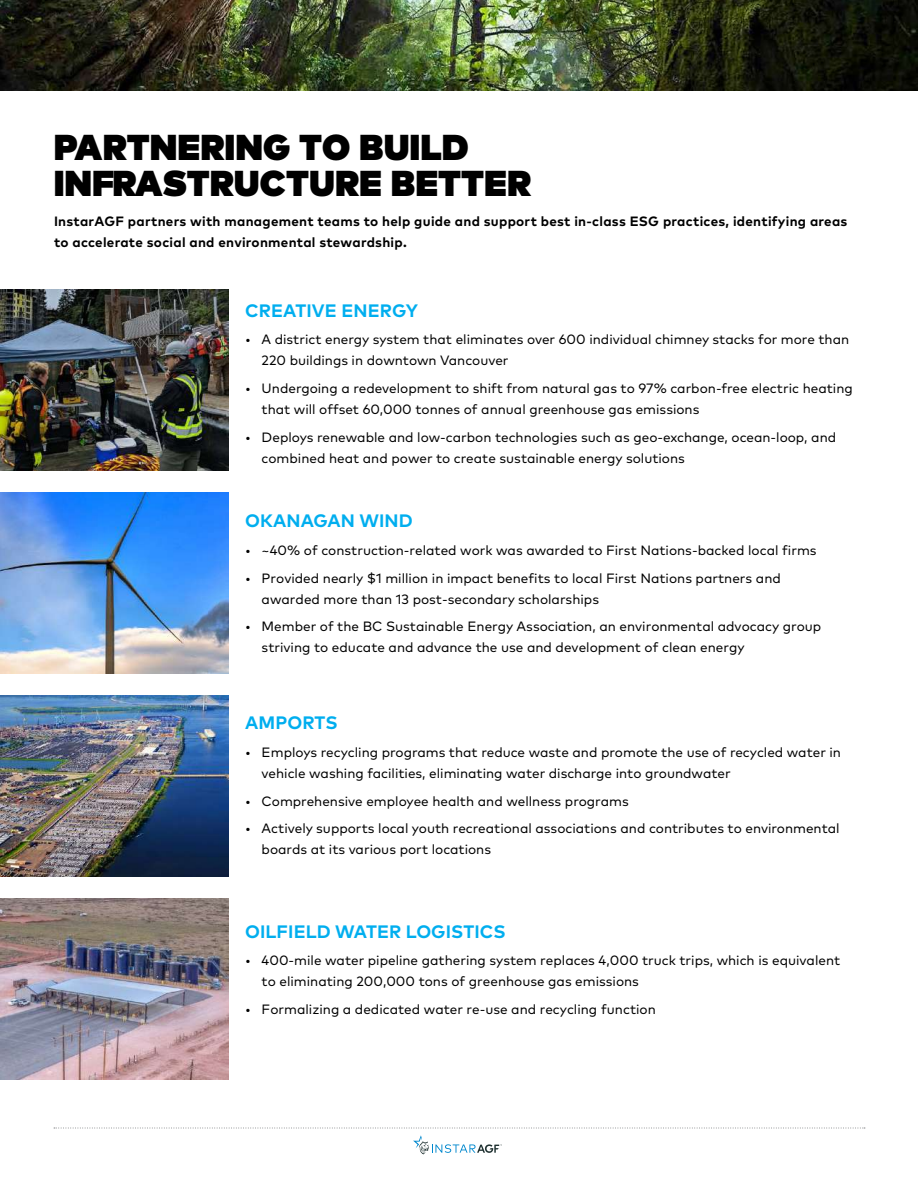
<style>
.page{position:relative;width:918px;height:1188px;background:#fff}
.page>*{position:absolute;margin:0;border:0;box-sizing:border-box;transform-origin:0 0}
.t1{font:900 36px/36px "Mark OT";letter-spacing:.02em;color:#000}
.t2{font:700 18px "Mark OT";letter-spacing:.005em;color:#00aeef}
.t3{font:13.5px/21px "Mark OT";color:#000}
.t4{font:700 13.5px/21px "Mark OT";letter-spacing:.02em;color:#000}
</style>
<div class="page">
<svg style="left:54px;top:1128px;width:811px;height:1px"></svg>
<svg style="left:413px;top:1135px;width:89px;height:19px"></svg>
<img style="left:0;top:290px;width:228px;height:181px">
<img style="left:0;top:493px;width:228px;height:181px">
<img style="left:0;top:695px;width:228px;height:182px">
<img style="left:0;top:898px;width:228px;height:182px">
<img style="left:0;top:0;width:918px;height:91px">
<h1 class="t1" style="left:54px;top:128px;width:478px">PARTNERING TO BUILD<br>INFRASTRUCTURE BETTER</h1>
<p class="t4" style="left:54px;top:210px;width:795px">InstarAGF partners with management teams to help guide and support best in-class ESG practices, identifying areas to accelerate social and environmental stewardship.</p>
<h2 class="t2" style="left:245px;top:299px;width:174px">CREATIVE ENERGY</h2>
<p class="t3" style="left:262px;top:329px;width:589px;text-indent:-16px">• A district energy system that eliminates over 600 individual chimney stacks for more than<br>220 buildings in downtown Vancouver</p>
<p class="t3" style="left:262px;top:378px;width:593px;text-indent:-16px">• Undergoing a redevelopment to shift from natural gas to 97% carbon-free electric heating that will offset 60,000 tonnes of annual greenhouse gas emissions</p>
<p class="t3" style="left:262px;top:426px;width:576px;text-indent:-16px">• Deploys renewable and low-carbon technologies such as geo-exchange, ocean-loop, and combined heat and power to create sustainable energy solutions</p>
<h2 class="t2" style="left:245px;top:509px;width:169px">OKANAGAN WIND</h2>
<p class="t3" style="left:245px;top:540px;width:573px">• ~40% of construction-related work was awarded to First Nations-backed local firms</p>
<p class="t3" style="left:262px;top:567px;width:521px;text-indent:-16px">• Provided nearly $1 million in impact benefits to local First Nations partners and awarded more than 13 post-secondary scholarships</p>
<p class="t3" style="left:262px;top:616px;width:561px;text-indent:-16px">• Member of the BC Sustainable Energy Association, an environmental advocacy group striving to educate and advance the use and development of clean energy</p>
<h2 class="t2" style="left:245px;top:711px;width:94px">AMPORTS</h2>
<p class="t3" style="left:262px;top:741px;width:581px;text-indent:-16px">• Employs recycling programs that reduce waste and promote the use of recycled water in vehicle washing facilities, eliminating water discharge into groundwater</p>
<p class="t3" style="left:245px;top:790px;width:385px">• Comprehensive employee health and wellness programs</p>
<p class="t3" style="left:262px;top:818px;width:579px;text-indent:-16px">• Actively supports local youth recreational associations and contributes to environmental boards at its various port locations</p>
<h2 class="t2" style="left:245px;top:920px;width:262px">OILFIELD WATER LOGISTICS</h2>
<p class="t3" style="left:262px;top:950px;width:580px;text-indent:-16px">• 400-mile water pipeline gathering system replaces 4,000 truck trips, which is equivalent to eliminating 200,000 tons of greenhouse gas emissions</p>
<p class="t3" style="left:245px;top:999px;width:412px">• Formalizing a dedicated water re-use and recycling function</p>
</div>
